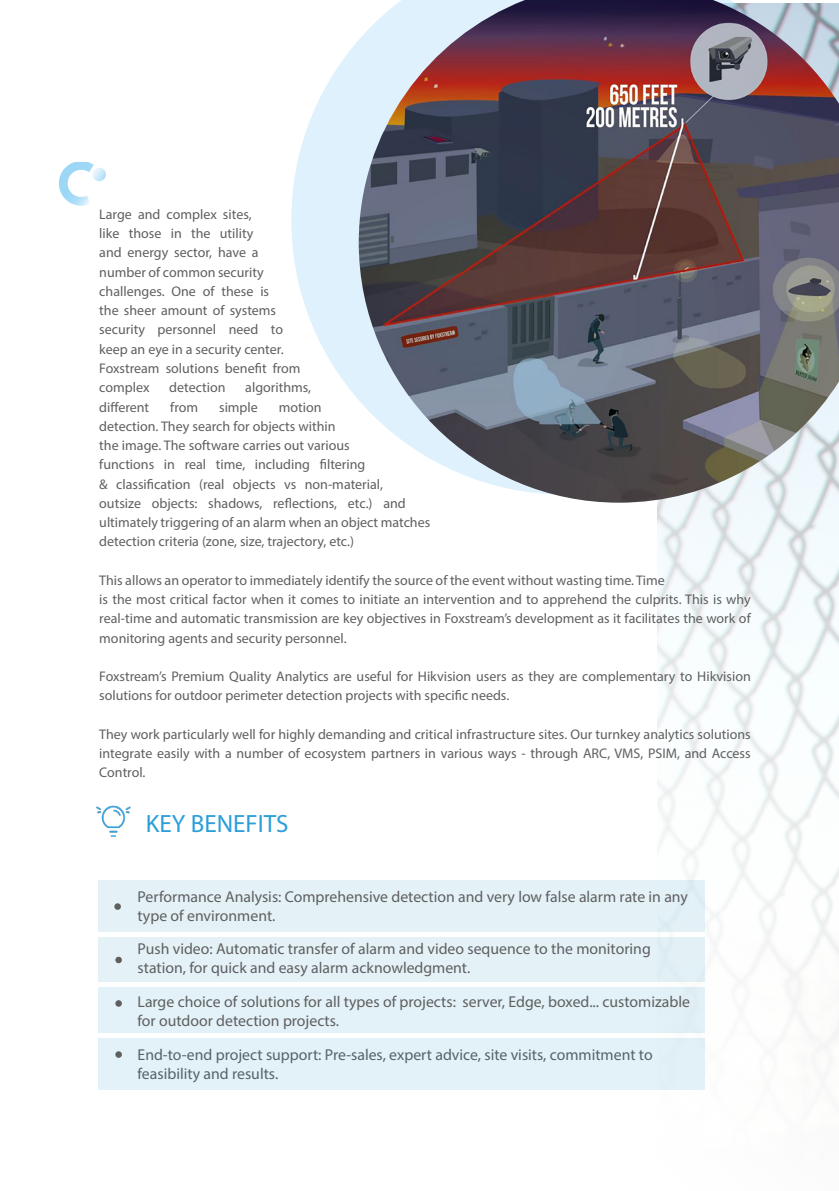
<style>
.page{position:relative;width:839px;height:1191px;background:#fff}
.page>*{position:absolute;margin:0;border:0;box-sizing:border-box;transform-origin:0 0}
.t1{font:25.03px "Myriad Pro";color:#2c9eda}
.t2{font:15.75px/18.9px "Myriad Pro";color:#5f5f5f}
.t3{font:14px/19.2px "Myriad Pro";color:#5f5f5f}
</style>
<div class="page">
<img style="left:657px;top:503px;width:181px;height:543px">
<div style="left:98px;top:880px;width:607px;height:52px;background:#e4f2f8"></div>
<div style="left:98px;top:936px;width:607px;height:45px;background:#e4f2f8"></div>
<div style="left:98px;top:987px;width:607px;height:45px;background:#e3f2f8"></div>
<svg style="left:291px;top:41px;width:67px;height:358px;fill:#def1fc"></svg>
<img style="left:358px;top:0;width:480px;height:503px">
<svg style="left:59px;top:163px;width:45px;height:43px"></svg>
<svg style="left:92px;top:168px;width:14px;height:13px"></svg>
<div style="left:114px;top:903px;width:7px;height:7px;background:#615f5d;border-radius:50%"></div>
<div style="left:115px;top:956px;width:7px;height:7px;background:#615f5d;border-radius:50%"></div>
<div style="left:115px;top:1000px;width:7px;height:6px;background:#615f5d;border-radius:50%"></div>
<img style="left:96px;top:805px;width:35px;height:32px">
<div style="left:98px;top:1038px;width:607px;height:52px;background:#e3f2f8"></div>
<div style="left:115px;top:1051px;width:7px;height:6px;background:#615f5d;border-radius:50%"></div>
<p class="t3" style="left:99px;top:204px;width:203px">Large and complex sites,<br>like those in the utility<br>and energy sector, have a number of common security challenges. One of these is<br>the sheer amount of systems security personnel need to keep an eye in a security center.<br>Foxstream solutions benefit from complex</p>
<p class="t3" style="left:169px;top:378px;width:58px">detection</p>
<p class="t3" style="left:245px;top:378px;width:67px">algorithms,</p>
<p class="t3" style="left:99px;top:397px;width:51px">different</p>
<p class="t3" style="left:170px;top:397px;width:29px">from</p>
<p class="t3" style="left:219px;top:397px;width:40px">simple</p>
<p class="t3" style="left:99px;top:397px;width:332px;text-indent:180px">motion<br>detection. They search for objects within<br>the image. The software carries out various<br>functions in real time, including filtering<br>&amp; classification (real objects vs non-material,<br>outsize objects: shadows, reflections, etc.) and ultimately triggering of an alarm when an object matches detection criteria (zone, size, trajectory, etc.)</p>
<p class="t3" style="left:99px;top:570px;width:652px">This allows an operator to immediately identify the source of the event without wasting time. Time<br>is the most critical factor when it comes to initiate an intervention and to apprehend the culprits. This is why real-time and automatic transmission are key objectives in Foxstream’s development as it facilitates the work of monitoring agents and security personnel.</p>
<p class="t3" style="left:99px;top:666px;width:653px">Foxstream’s Premium Quality Analytics are useful for Hikvision users as they are complementary to Hikvision solutions for outdoor perimeter detection projects with specific needs.</p>
<p class="t3" style="left:99px;top:724px;width:653px;text-align:justify">They work particularly well for highly demanding and critical infrastructure sites. Our turnkey analytics solutions integrate easily with a number of ecosystem partners in various ways - through ARC, VMS, PSIM, and Access Control.</p>
<h1 class="t1" style="left:146px;top:808px;width:144px">KEY BENEFITS</h1>
<p class="t2" style="left:137px;top:886px;width:551px">Performance Analysis: Comprehensive detection and very low false alarm rate in any type of environment.</p>
<p class="t2" style="left:137px;top:939px;width:514px">Push video: Automatic transfer of alarm and video sequence to the monitoring station, for quick and easy alarm acknowledgment.</p>
<p class="t2" style="left:137px;top:992px;width:553px">Large choice of solutions for all types of projects: server, Edge, boxed... customizable for outdoor detection projects.</p>
<p class="t2" style="left:137px;top:1044px;width:516px">End-to-end project support: Pre-sales, expert advice, site visits, commitment to feasibility and results.</p>
</div>
